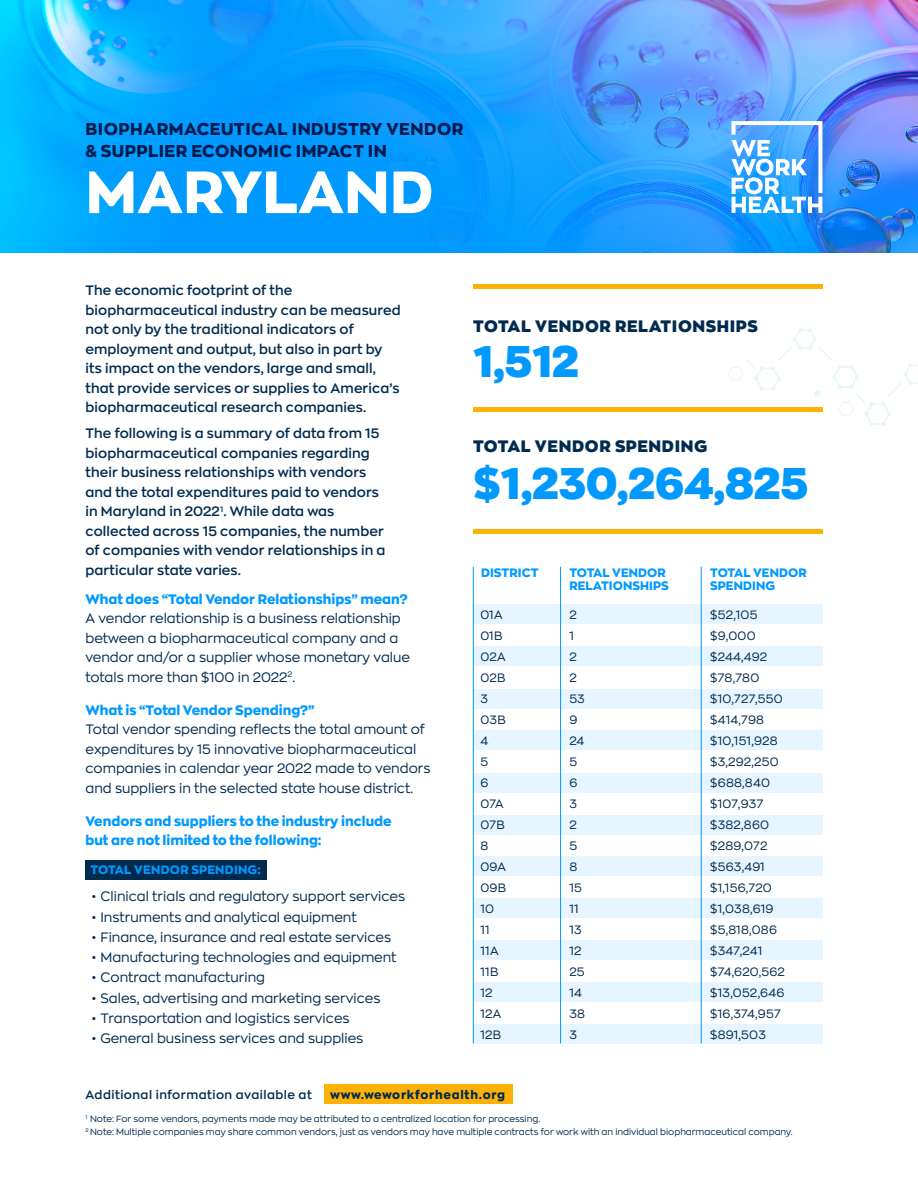
<style>
.page{position:relative;width:918px;height:1188px;background:#fff}
.page>*{position:absolute;margin:0;border:0;box-sizing:border-box;transform-origin:0 0}
.t1{font:800 58.5px "Zona Pro";letter-spacing:.01em;color:#fff}
.t2{font:900 43.5px "Zona Pro";color:#09f}
.t3{font:800 16.8px/22.5px "Zona Pro";letter-spacing:.03em;color:#002b4f}
.t4{font:900 16.35px "Zona Pro";letter-spacing:.04em;color:#002b4f}
.body_text{font:13.5px/19.5px "Zona Pro";color:#002b4f}
.body_text-2{font:600 13.5px/19.5px "Zona Pro";letter-spacing:.01em;color:#002c50}
.body_text-3{font:800 13.5px/19.5px "Zona Pro";color:#09f}
.numbers{font:12px "Zona Pro";letter-spacing:.02em;color:#002b4f}
.body_text-4{font:800 12px/13.5px "Zona Pro";letter-spacing:.01em;color:#09f}
.body_text-5{font:600 12px "Zona Pro";letter-spacing:.04em;color:#002b4f}
.body_text-6{font:800 12px "Zona Pro";letter-spacing:.06em;color:#002b4f}
.body_text-7{font:9px "Zona Pro";color:#002b4f}
</style>
<div class="page">
<div style="left:473px;top:605px;width:349px;height:19px;background:#e6f5ff"></div>
<div style="left:473px;top:646px;width:349px;height:20px;background:#e6f5ff"></div>
<div style="left:473px;top:689px;width:349px;height:19px;background:#e6f5ff"></div>
<div style="left:473px;top:730px;width:349px;height:20px;background:#e6f5ff"></div>
<div style="left:473px;top:773px;width:349px;height:20px;background:#e6f5ff"></div>
<div style="left:473px;top:815px;width:349px;height:19px;background:#e6f5ff"></div>
<div style="left:473px;top:857px;width:349px;height:19px;background:#e6f5ff"></div>
<div style="left:473px;top:898px;width:349px;height:20px;background:#e6f5ff"></div>
<div style="left:473px;top:940px;width:349px;height:19px;background:#e6f5ff"></div>
<div style="left:473px;top:983px;width:349px;height:19px;background:#e6f5ff"></div>
<div style="left:473px;top:1024px;width:349px;height:19px;background:#e6f5ff"></div>
<svg style="left:728px;top:328px;width:190px;height:98px"></svg>
<div style="left:86px;top:861px;width:181px;height:19px;background:#002b4f"></div>
<div style="left:324px;top:1085px;width:189px;height:19px;background:#ffb206"></div>
<div style="left:473px;top:407px;width:349px;height:5px;background:#ffb206"></div>
<div style="left:473px;top:284px;width:349px;height:5px;background:#ffb206"></div>
<div style="left:473px;top:529px;width:349px;height:5px;background:#ffb206"></div>
<hr style="left:560px;top:567px;width:1px;height:476px;background:#09f">
<hr style="left:473px;top:567px;width:1px;height:476px;background:#09f">
<hr style="left:701px;top:567px;width:1px;height:476px;background:#09f">
<svg style="left:0;top:0;width:918px;height:253px;background:#26a0fc"></svg>
<svg style="left:732px;top:121px;width:90px;height:92px"></svg>
<p class="t3" style="left:86px;top:117px;width:380px">BIOPHARMACEUTICAL INDUSTRY VENDOR &amp; SUPPLIER ECONOMIC IMPACT IN</p>
<p class="t1" style="left:86px;top:152px;width:349px">MARYLAND</p>
<p class="body_text-2" style="left:86px;top:280px;width:317px">The economic footprint of the biopharmaceutical industry can be measured not only by the traditional indicators of employment and output, but also in part by its impact on the vendors, large and small, that provide services or supplies to America’s biopharmaceutical research companies.</p>
<p class="body_text-2" style="left:86px;top:423px;width:301px">The following is a summary of data from 15 biopharmaceutical companies regarding their business relationships with vendors and the total expenditures paid to vendors in Maryland in 2022<sup>1</sup>. While data was collected across 15 companies, the number of companies with vendor relationships in a particular state varies.</p>
<p class="body_text-3" style="left:86px;top:589px;width:324px">What does “Total Vendor Relationships” mean?</p>
<p class="body_text" style="left:86px;top:608px;width:326px">A vendor relationship is a business relationship between a biopharmaceutical company and a vendor and/or a supplier whose monetary value totals more than $100 in 2022<sup>2</sup>.</p>
<p class="body_text-3" style="left:86px;top:700px;width:230px">What is “Total Vendor Spending?”</p>
<p class="body_text" style="left:86px;top:719px;width:347px">Total vendor spending reflects the total amount of expenditures by 15 innovative biopharmaceutical companies in calendar year 2022 made to vendors and suppliers in the selected state house district.</p>
<p class="body_text-3" style="left:86px;top:811px;width:308px">Vendors and suppliers to the industry include but are not limited to the following:</p>
<p class="body_text-4" style="left:91px;top:863px;width:172px">TOTAL VENDOR SPENDING:</p>
<p class="body_text" style="left:92px;top:886px;width:315px">• Clinical trials and regulatory support services</p>
<p class="body_text" style="left:92px;top:907px;width:267px">• Instruments and analytical equipment</p>
<p class="body_text" style="left:92px;top:927px;width:301px">• Finance, insurance and real estate services</p>
<p class="body_text" style="left:92px;top:947px;width:307px">• Manufacturing technologies and equipment</p>
<p class="body_text" style="left:92px;top:967px;width:175px">• Contract manufacturing</p>
<p class="body_text" style="left:92px;top:988px;width:291px">• Sales, advertising and marketing services</p>
<p class="body_text" style="left:92px;top:1008px;width:260px">• Transportation and logistics services</p>
<p class="body_text" style="left:92px;top:1028px;width:273px">• General business services and supplies</p>
<p class="t4" style="left:473px;top:315px;width:286px">TOTAL VENDOR RELATIONSHIPS</p>
<p class="t2" style="left:473px;top:331px;width:107px">1,512</p>
<p class="t4" style="left:473px;top:435px;width:236px">TOTAL VENDOR SPENDING</p>
<p class="t2" style="left:473px;top:453px;width:336px">$1,230,264,825</p>
<p class="body_text-4" style="left:481px;top:565px;width:59px">DISTRICT</p>
<p class="body_text-4" style="left:569px;top:565px;width:101px">TOTAL VENDOR<br>RELATIONSHIPS</p>
<p class="numbers" style="left:480px;top:607px;width:24px">01A</p>
<p class="numbers" style="left:480px;top:628px;width:23px">01B</p>
<p class="numbers" style="left:480px;top:649px;width:27px">02A</p>
<p class="numbers" style="left:480px;top:670px;width:26px">02B</p>
<p class="numbers" style="left:480px;top:691px;width:9px">3</p>
<p class="numbers" style="left:480px;top:712px;width:27px">03B</p>
<p class="numbers" style="left:480px;top:733px;width:9px">4</p>
<p class="numbers" style="left:480px;top:754px;width:9px">5</p>
<p class="numbers" style="left:480px;top:775px;width:9px">6</p>
<p class="numbers" style="left:480px;top:796px;width:25px">07A</p>
<p class="numbers" style="left:480px;top:817px;width:26px">07B</p>
<p class="numbers" style="left:480px;top:838px;width:9px">8</p>
<p class="numbers" style="left:480px;top:859px;width:27px">09A</p>
<p class="numbers" style="left:480px;top:880px;width:27px">09B</p>
<p class="numbers" style="left:480px;top:901px;width:15px">10</p>
<p class="numbers" style="left:480px;top:922px;width:11px">11</p>
<p class="numbers" style="left:480px;top:943px;width:20px">11A</p>
<p class="numbers" style="left:480px;top:964px;width:19px">11B</p>
<p class="numbers" style="left:480px;top:985px;width:14px">12</p>
<p class="numbers" style="left:480px;top:1006px;width:23px">12A</p>
<p class="numbers" style="left:480px;top:1027px;width:22px">12B</p>
<p class="numbers" style="left:569px;top:607px;width:9px">2</p>
<p class="numbers" style="left:569px;top:628px;width:6px">1</p>
<p class="numbers" style="left:569px;top:649px;width:9px">2</p>
<p class="numbers" style="left:569px;top:670px;width:9px">2</p>
<p class="numbers" style="left:569px;top:691px;width:17px">53</p>
<p class="numbers" style="left:569px;top:712px;width:9px">9</p>
<p class="numbers" style="left:569px;top:733px;width:17px">24</p>
<p class="numbers" style="left:569px;top:754px;width:9px">5</p>
<p class="numbers" style="left:569px;top:775px;width:9px">6</p>
<p class="numbers" style="left:569px;top:796px;width:9px">3</p>
<p class="numbers" style="left:569px;top:817px;width:9px">2</p>
<p class="numbers" style="left:569px;top:838px;width:9px">5</p>
<p class="numbers" style="left:569px;top:859px;width:9px">8</p>
<p class="numbers" style="left:569px;top:880px;width:14px">15</p>
<p class="numbers" style="left:569px;top:901px;width:11px">11</p>
<p class="numbers" style="left:569px;top:922px;width:14px">13</p>
<p class="numbers" style="left:569px;top:943px;width:14px">12</p>
<p class="numbers" style="left:569px;top:964px;width:17px">25</p>
<p class="numbers" style="left:569px;top:985px;width:14px">14</p>
<p class="numbers" style="left:569px;top:1006px;width:17px">38</p>
<p class="numbers" style="left:569px;top:1027px;width:9px">3</p>
<p class="body_text-4" style="left:710px;top:565px;width:98px">TOTAL VENDOR<br>SPENDING</p>
<p class="numbers" style="left:710px;top:607px;width:49px">$52,105</p>
<p class="numbers" style="left:710px;top:628px;width:47px">$9,000</p>
<p class="numbers" style="left:710px;top:649px;width:59px">$244,492</p>
<p class="numbers" style="left:710px;top:670px;width:51px">$78,780</p>
<p class="numbers" style="left:710px;top:691px;width:74px">$10,727,550</p>
<p class="numbers" style="left:710px;top:712px;width:55px">$414,798</p>
<p class="numbers" style="left:710px;top:733px;width:69px">$10,151,928</p>
<p class="numbers" style="left:710px;top:754px;width:70px">$3,292,250</p>
<p class="numbers" style="left:710px;top:775px;width:61px">$688,840</p>
<p class="numbers" style="left:710px;top:796px;width:55px">$107,937</p>
<p class="numbers" style="left:710px;top:817px;width:60px">$382,860</p>
<p class="numbers" style="left:710px;top:838px;width:59px">$289,072</p>
<p class="numbers" style="left:710px;top:859px;width:56px">$563,491</p>
<p class="numbers" style="left:710px;top:880px;width:63px">$1,156,720</p>
<p class="numbers" style="left:710px;top:901px;width:65px">$1,038,619</p>
<p class="numbers" style="left:710px;top:922px;width:68px">$5,818,086</p>
<p class="numbers" style="left:710px;top:943px;width:54px">$347,241</p>
<p class="numbers" style="left:710px;top:964px;width:76px">$74,620,562</p>
<p class="numbers" style="left:710px;top:985px;width:76px">$13,052,646</p>
<p class="numbers" style="left:710px;top:1006px;width:72px">$16,374,957</p>
<p class="numbers" style="left:710px;top:1027px;width:57px">$891,503</p>
<p class="body_text-6" style="left:330px;top:1086px;width:177px">www.weworkforhealth.org</p>
<p class="body_text-5" style="left:86px;top:1087px;width:228px">Additional information available at</p>
<p class="body_text-7" style="left:86px;top:1112px;width:456px"><sup>1</sup> Note: For some vendors, payments made may be attributed to a centralized location for processing.</p>
<p class="body_text-7" style="left:86px;top:1126px;width:709px"><sup>2</sup> Note: Multiple companies may share common vendors, just as vendors may have multiple contracts for work with an individual biopharmaceutical company.</p>
</div>
